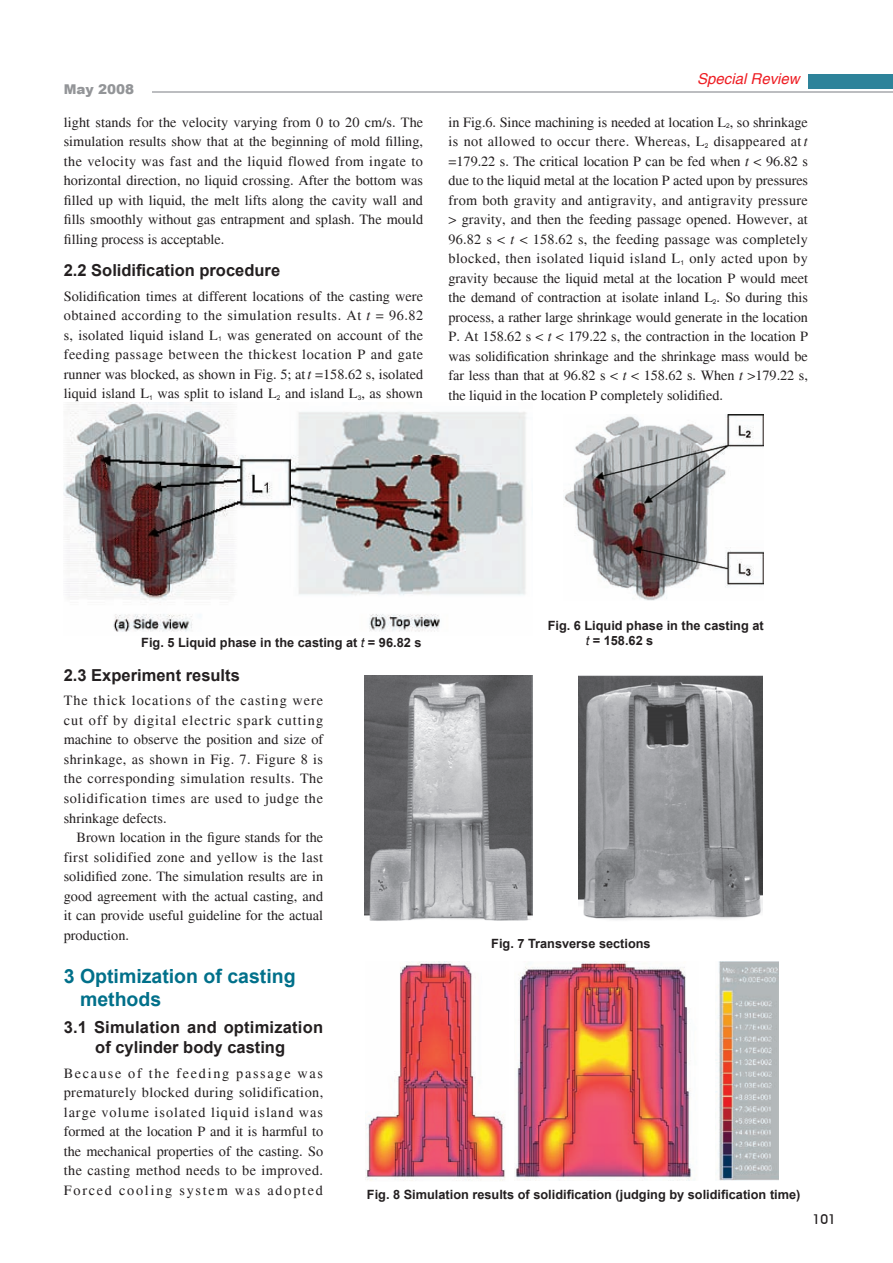
<style>
.page{position:relative;width:893px;height:1263px;background:#fff}
.page>*{position:absolute;margin:0;border:0;box-sizing:border-box;transform-origin:0 0}
.t1{font:700 19.5px/22.5px "Arial";color:#01708a}
.t2{font:700 16.5px/19.5px "Arial";color:#231f20;text-align:center}
.t3{font:italic 15px "Helvetica";color:#ee1d23}
.t4{font:14.25px/19.5px "Times";color:#231f20;text-align:justify}
.t5{font:900 13.5px "Arial";color:#939598}
.t6{font:500 13.5px "Avant Garde IT Cby BT";color:#231f20}
.t7{font:700 12.75px/15px "Arial";color:#231f20}
.s1{font-style:italic}
.s2{font-weight:400;font-style:italic}
</style>
<div class="page">
<div style="left:808px;top:74px;width:85px;height:15px;background:#2e839a"></div>
<hr style="left:152px;top:91px;width:741px;height:2px;background:#bcbdc0">
<img style="left:63px;top:403px;width:463px;height:229px">
<img style="left:564px;top:415px;width:199px;height:185px">
<img style="left:578px;top:675px;width:185px;height:245px">
<img style="left:365px;top:675px;width:168px;height:246px">
<img style="left:366px;top:962px;width:139px;height:219px">
<img style="left:515px;top:961px;width:177px;height:220px">
<img style="left:715px;top:961px;width:64px;height:220px">
<p class="t5" style="left:64px;top:79px;width:72px">May 2008</p>
<p class="t4" style="left:64px;top:112px;width:361px">light stands for the velocity varying from 0 to 20 cm/s. The simulation results show that at the beginning of mold filling, the velocity was fast and the liquid flowed from ingate to horizontal direction, no liquid crossing. After the bottom was filled up with liquid, the melt lifts along the cavity wall and fills smoothly without gas entrapment and splash. The mould filling process is acceptable.</p>
<p class="t2" style="left:64px;top:261px;width:218px">2.2 Solidification procedure</p>
<p class="t4" style="left:64px;top:286px;width:361px">Solidification times at different locations of the casting were obtained according to the simulation results. At <span class="s1">t</span> = 96.82 s, isolated liquid island L<sub>1</sub> was generated on account of the feeding passage between the thickest location P and gate runner was blocked, as shown in Fig. 5; at<span class="s1">t</span> =158.62 s, isolated liquid island L<sub>1</sub> was split to island L<sub>2</sub> and island L<sub>3</sub>, as shown</p>
<p class="t3" style="left:697px;top:70px;width:104px">Special Review</p>
<p class="t4" style="left:449px;top:112px;width:361px">in Fig.6. Since machining is needed at location L<sub>2</sub>, so shrinkage is not allowed to occur there. Whereas, L<sub>2</sub> disappeared at <span class="s1">t </span>=179.22 s. The critical location P can be fed when <span class="s1">t</span> &lt; 96.82 s due to the liquid metal at the location P acted upon by pressures from both gravity and antigravity, and antigravity pressure &gt; gravity, and then the feeding passage opened. However, at 96.82 s &lt; <span class="s1">t</span> &lt; 158.62 s, the feeding passage was completely blocked, then isolated liquid island L<sub>1</sub> only acted upon by gravity because the liquid metal at the location P would meet the demand of contraction at isolate inland L<sub>2</sub>. So during this process, a rather large shrinkage would generate in the location P. At 158.62 s &lt; <span class="s1">t</span> &lt; 179.22 s, the contraction in the location P was solidification shrinkage and the shrinkage mass would be far less than that at 96.82 s &lt; <span class="s1">t</span> &lt; 158.62 s. When <span class="s1">t</span> &gt;179.22 s, the liquid in the location P completely solidified.</p>
<p class="t7" style="left:141px;top:636px;width:282px">Fig. 5 Liquid phase in the casting at <span class="s2">t</span> = 96.82 s</p>
<p class="t7" style="left:586px;top:619px;width:180px;text-indent:-38px">Fig. 6 Liquid phase in the casting at <span class="s2">t</span> = 158.62 s</p>
<p class="t2" style="left:64px;top:666px;width:178px">2.3 Experiment results</p>
<p class="t4" style="left:64px;top:691px;width:261px">The thick locations of the casting were cut off by digital electric spark cutting machine to observe the position and size of shrinkage, as shown in Fig. 7. Figure 8 is the corresponding simulation results. The solidification times are used to judge the shrinkage defects.</p>
<p class="t4" style="left:64px;top:828px;width:261px;text-indent:13px">Brown location in the figure stands for the first solidified zone and yellow is the last solidified zone. The simulation results are in good agreement with the actual casting, and it can provide useful guideline for the actual production.</p>
<h1 class="t1" style="left:80px;top:966px;width:217px;text-indent:-16px">3 Optimization of casting methods</h1>
<p class="t2" style="left:64px;top:1018px;width:261px">3.1 Simulation and optimization of cylinder body casting</p>
<p class="t4" style="left:64px;top:1063px;width:261px">Because of the feeding passage was prematurely blocked during solidification, large volume isolated liquid island was formed at the location P and it is harmful to the mechanical properties of the casting. So the casting method needs to be improved.<br>Forced cooling system was adopted</p>
<p class="t7" style="left:491px;top:936px;width:161px">Fig. 7 Transverse sections</p>
<p class="t7" style="left:367px;top:1187px;width:435px">Fig. 8 Simulation results of solidification (judging by solidification time)</p>
<p class="t6" style="left:813px;top:1210px;width:25px">101</p>
</div>
